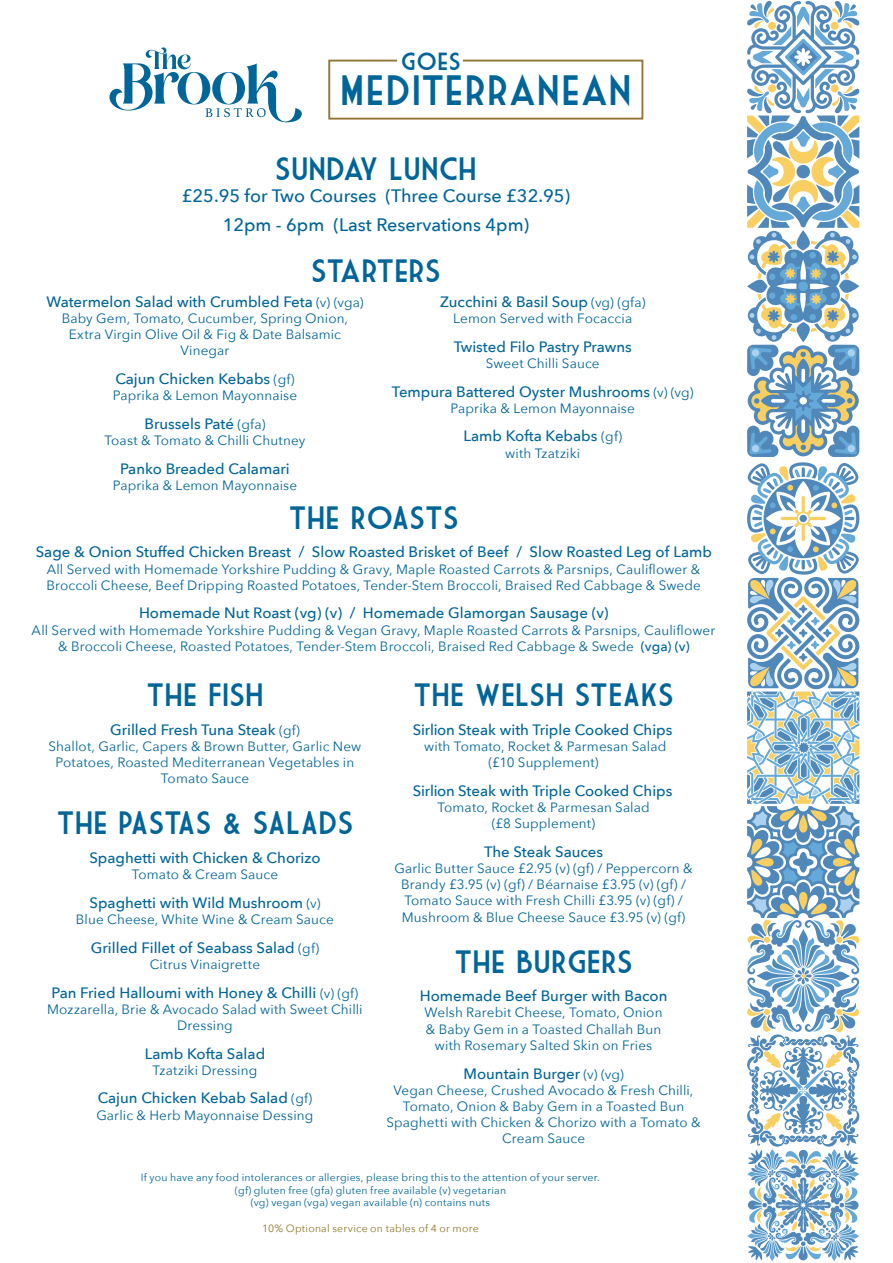
<style>
.page{position:relative;width:893px;height:1263px;background:#fff}
.page>*{position:absolute;margin:0;border:0;box-sizing:border-box;transform-origin:0 0}
.t1{font:41.4px "Market Deco";letter-spacing:.005em;color:#006599}
.t2{font:31.5px "Market Deco";color:#006599}
.t3{font:24.15px "Market Deco";color:#006599}
.t4{font:500 18px/28.5px "Avenir Next";color:#006599;text-align:center}
.t5{font:500 15px "Avenir Next";color:#006599}
.t6{font:13.5px/16.2px "Avenir Next";letter-spacing:.01em;color:#006599;text-align:center}
.t7{font:10.5px/12.6px "Avenir Next";letter-spacing:.02em;color:#006599;text-align:center}
.t8{font:10.5px "Avenir Next";letter-spacing:.02em;color:#91782b}
.s1{font-weight:400;font-size:13.5px}
.s2{font-weight:500}
</style>
<div class="page">
<svg style="left:110px;top:47px;width:192px;height:75px"></svg>
<svg style="left:328px;top:59px;width:316px;height:61px"></svg>
<svg style="left:747px;top:1px;width:113px;height:1260px"></svg>
<h3 class="t3" style="left:401px;top:48px;width:62px">GOES</h3>
<h1 class="t1" style="left:340px;top:67px;width:293px">MEDITERRANEAN</h1>
<h2 class="t2" style="left:275px;top:151px;width:203px">SUNDAY LUNCH</h2>
<h3 class="t4" style="left:182px;top:181px;width:390px">£25.95 for Two Courses (Three Course £32.95)<br>12pm - 6pm (Last Reservations 4pm)</h3>
<h2 class="t2" style="left:311px;top:253px;width:131px">STARTERS</h2>
<p class="t5" style="left:46px;top:289px;width:319px">Watermelon Salad with Crumbled Feta <span class="s1">(v) (vga)</span></p>
<p class="t6" style="left:62px;top:310px;width:288px">Baby Gem, Tomato, Cucumber, Spring Onion,<br>Extra Virgin Olive Oil &amp; Fig &amp; Date Balsamic<br>Vinegar</p>
<p class="t5" style="left:115px;top:366px;width:181px">Cajun Chicken Kebabs <span class="s1">(gf)</span></p>
<p class="t6" style="left:113px;top:387px;width:186px">Paprika &amp; Lemon Mayonnaise</p>
<p class="t5" style="left:144px;top:411px;width:122px">Brussels Paté <span class="s1">(gfa)</span></p>
<p class="t6" style="left:104px;top:432px;width:203px">Toast &amp; Tomato &amp; Chilli Chutney</p>
<p class="t5" style="left:120px;top:456px;width:171px">Panko Breaded Calamari</p>
<p class="t6" style="left:113px;top:477px;width:186px">Paprika &amp; Lemon Mayonnaise</p>
<p class="t5" style="left:440px;top:289px;width:207px">Zucchini &amp; Basil Soup <span class="s1">(vg) (gfa)</span></p>
<p class="t6" style="left:453px;top:310px;width:181px">Lemon Served with Focaccia</p>
<p class="t5" style="left:454px;top:334px;width:180px">Twisted Filo Pastry Prawns</p>
<p class="t6" style="left:486px;top:354px;width:115px">Sweet Chilli Sauce</p>
<p class="t5" style="left:392px;top:378px;width:303px">Tempura Battered Oyster Mushrooms <span class="s1">(v) (vg)</span></p>
<p class="t6" style="left:450px;top:399px;width:186px">Paprika &amp; Lemon Mayonnaise</p>
<p class="t5" style="left:463px;top:423px;width:160px">Lamb Kofta Kebabs <span class="s1">(gf)</span></p>
<p class="t6" style="left:505px;top:444px;width:77px">with Tzatziki</p>
<h2 class="t2" style="left:289px;top:500px;width:172px">THE ROASTS</h2>
<p class="t5" style="left:36px;top:539px;width:678px">Sage &amp; Onion Stuffed Chicken Breast / Slow Roasted Brisket of Beef / Slow Roasted Leg of Lamb</p>
<p class="t6" style="left:46px;top:560px;width:656px;text-align:left">All Served with Homemade Yorkshire Pudding &amp; Gravy, Maple Roasted Carrots &amp; Parsnips, Cauliflower &amp;<br>Broccoli Cheese, Beef Dripping Roasted Potatoes, Tender-Stem Broccoli, Braised Red Cabbage &amp; Swede</p>
<p class="t5" style="left:139px;top:600px;width:471px">Homemade Nut Roast (vg) (v) / Homemade Glamorgan Sausage (v)</p>
<p class="t6" style="left:32px;top:621px;width:685px">All Served with Homemade Yorkshire Pudding &amp; Vegan Gravy, Maple Roasted Carrots &amp; Parsnips, Cauliflower &amp; Broccoli Cheese, Roasted Potatoes, Tender-Stem Broccoli, Braised Red Cabbage &amp; Swede <span class="s2">(vga) (v)</span></p>
<h2 class="t2" style="left:146px;top:677px;width:119px">THE FISH</h2>
<p class="t5" style="left:110px;top:717px;width:191px">Grilled Fresh Tuna Steak <span class="s1">(gf)</span></p>
<p class="t6" style="left:49px;top:737px;width:314px">Shallot, Garlic, Capers &amp; Brown Butter, Garlic New<br>Potatoes, Roasted Mediterranean Vegetables in<br>Tomato Sauce</p>
<h2 class="t2" style="left:56px;top:805px;width:299px">THE PASTAS &amp; SALADS</h2>
<p class="t5" style="left:89px;top:845px;width:233px">Spaghetti with Chicken &amp; Chorizo</p>
<p class="t6" style="left:132px;top:866px;width:148px">Tomato &amp; Cream Sauce</p>
<p class="t5" style="left:90px;top:890px;width:232px">Spaghetti with Wild Mushroom <span class="s1">(v)</span></p>
<p class="t6" style="left:76px;top:911px;width:259px">Blue Cheese, White Wine &amp; Cream Sauce</p>
<p class="t5" style="left:91px;top:935px;width:230px">Grilled Fillet of Seabass Salad <span class="s1">(gf)</span></p>
<p class="t6" style="left:150px;top:955px;width:112px">Citrus Vinaigrette</p>
<p class="t5" style="left:52px;top:979px;width:308px">Pan Fried Halloumi with Honey &amp; Chilli <span class="s1">(v) (gf)</span></p>
<p class="t6" style="left:47px;top:1000px;width:317px">Mozzarella, Brie &amp; Avocado Salad with Sweet Chilli<br>Dressing</p>
<p class="t5" style="left:145px;top:1040px;width:122px">Lamb Kofta Salad</p>
<p class="t6" style="left:153px;top:1061px;width:106px">Tzatziki Dressing</p>
<p class="t5" style="left:98px;top:1085px;width:216px">Cajun Chicken Kebab Salad <span class="s1">(gf)</span></p>
<p class="t6" style="left:96px;top:1106px;width:219px">Garlic &amp; Herb Mayonnaise Dessing</p>
<h2 class="t2" style="left:413px;top:677px;width:263px">THE WELSH STEAKS</h2>
<p class="t5" style="left:413px;top:717px;width:261px">Sirlion Steak with Triple Cooked Chips</p>
<p class="t6" style="left:424px;top:737px;width:244px">with Tomato, Rocket &amp; Parmesan Salad (£10 Supplement)</p>
<p class="t5" style="left:413px;top:778px;width:261px">Sirlion Steak with Triple Cooked Chips</p>
<p class="t6" style="left:437px;top:798px;width:214px">Tomato, Rocket &amp; Parmesan Salad (£8 Supplement)</p>
<p class="t5" style="left:484px;top:839px;width:121px">The Steak Sauces</p>
<p class="t6" style="left:394px;top:860px;width:300px">Garlic Butter Sauce £2.95 (v) (gf) / Peppercorn &amp; Brandy £3.95 (v) (gf) / Béarnaise £3.95 (v) (gf) / Tomato Sauce with Fresh Chilli £3.95 (v) (gf) / Mushroom &amp; Blue Cheese Sauce £3.95 (v) (gf)</p>
<h2 class="t2" style="left:454px;top:944px;width:181px">THE BURGERS</h2>
<p class="t5" style="left:420px;top:983px;width:249px">Homemade Beef Burger with Bacon</p>
<p class="t6" style="left:425px;top:1004px;width:239px">Welsh Rarebit Cheese, Tomato, Onion &amp; Baby Gem in a Toasted Challah Bun with Rosemary Salted Skin on Fries</p>
<p class="t5" style="left:464px;top:1060px;width:162px">Mountain Burger <span class="s1">(v) (vg)</span></p>
<p class="t6" style="left:386px;top:1081px;width:316px">Vegan Cheese, Crushed Avocado &amp; Fresh Chilli, Tomato, Onion &amp; Baby Gem in a Toasted Bun Spaghetti with Chicken &amp; Chorizo with a Tomato &amp; Cream Sauce</p>
<p class="t7" style="left:141px;top:1171px;width:461px">If you have any food intolerances or allergies, please bring this to the attention of your server. (gf) gluten free (gfa) gluten free available (v) vegetarian<br>(vg) vegan (vga) vegan available (n) contains nuts</p>
<p class="t8" style="left:262px;top:1219px;width:218px">10% Optional service on tables of 4 or more</p>
</div>
